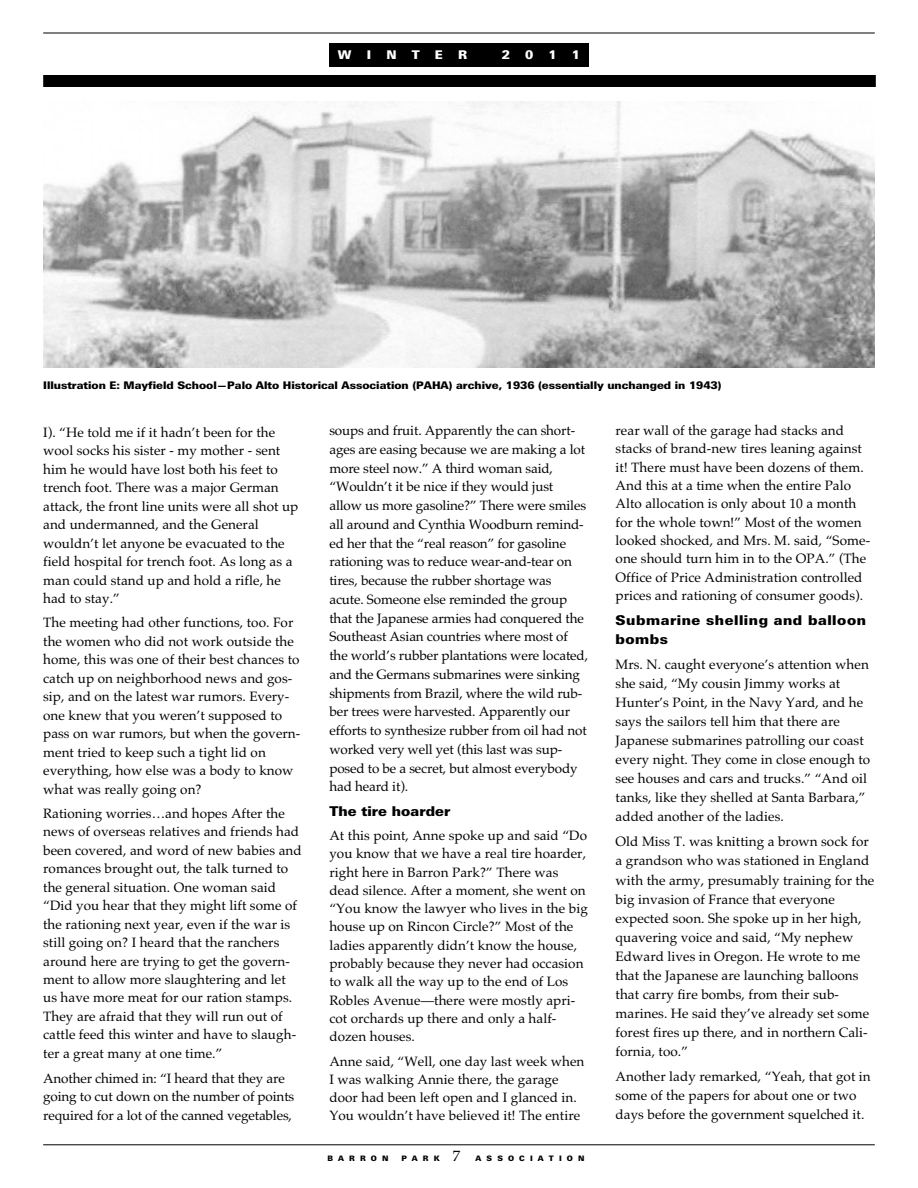
<style>
.page{position:relative;width:918px;height:1188px;background:#fff}
.page>*{position:absolute;margin:0;border:0;box-sizing:border-box;transform-origin:0 0}
.t1{font:13.5px/18.5px "Palatino";letter-spacing:.005em;color:#000}
.t2{font:900 13.5px/19px "Linotype Univers Basic";letter-spacing:.04em;color:#000}
.t3{font:900 13.5px "Linotype Univers Basic";letter-spacing:.005em;color:#000}
.t4{font:900 12px "Linotype Univers Basic";color:#fff}
.t5{font:900 10.5px "Linotype Univers Basic";color:#000}
.t6{font:900 7.5px "Linotype Univers Basic";letter-spacing:.685em;color:#000}
.s1{font-family:"Palatino";font-weight:400;font-size:15px}
</style>
<div class="page">
<hr style="left:43px;top:33px;width:832px;height:1px;background:#000">
<hr style="left:43px;top:1145px;width:832px;height:1px;background:#000">
<div style="left:329px;top:43px;width:260px;height:24px;background:#000"></div>
<div style="left:43px;top:75px;width:833px;height:12px;background:#000"></div>
<img style="left:43px;top:101px;width:832px;height:266px">
<p class="t4" style="left:338px;top:50px;width:15px">W</p>
<p class="t4" style="left:367px;top:50px;width:6px">I</p>
<p class="t4" style="left:386px;top:50px;width:12px">N</p>
<p class="t4" style="left:412px;top:50px;width:10px">T</p>
<p class="t4" style="left:435px;top:50px;width:9px">E</p>
<p class="t4" style="left:458px;top:50px;width:11px">R</p>
<p class="t4" style="left:502px;top:50px;width:10px">2</p>
<p class="t4" style="left:525px;top:50px;width:10px">0</p>
<p class="t4" style="left:548px;top:50px;width:10px">1</p>
<p class="t4" style="left:572px;top:50px;width:10px">1</p>
<p class="t5" style="left:43px;top:382px;width:680px">Illustration E: Mayfield School—Palo Alto Historical Association (PAHA) archive, 1936 (essentially unchanged in 1943)</p>
<p class="t1" style="left:43px;top:423px;width:257px">I). “He told me if it hadn’t been for the wool socks his sister - my mother - sent him he would have lost both his feet to trench foot. There was a major German attack, the front line units were all shot up and undermanned, and the General wouldn’t let anyone be evacuated to the field hospital for trench foot. As long as a man could stand up and hold a rifle, he had to stay.”</p>
<p class="t1" style="left:43px;top:614px;width:259px">The meeting had other functions, too. For the women who did not work outside the home, this was one of their best chances to catch up on neighborhood news and gos&shy;sip, and on the latest war rumors. Every&shy;one knew that you weren’t supposed to pass on war rumors, but when the govern&shy;ment tried to keep such a tight lid on everything, how else was a body to know what was really going on?</p>
<p class="t1" style="left:43px;top:804px;width:260px">Rationing worries…and hopes After the news of overseas relatives and friends had been covered, and word of new babies and romances brought out, the talk turned to the general situation. One woman said “Did you hear that they might lift some of the rationing next year, even if the war is still going on? I heard that the ranchers around here are trying to get the govern&shy;ment to allow more slaughtering and let us have more meat for our ration stamps.<br>They are afraid that they will run out of cattle feed this winter and have to slaugh&shy;ter a great many at one time.”</p>
<p class="t1" style="left:43px;top:1069px;width:253px">Another chimed in: “I heard that they are going to cut down on the number of points required for a lot of the canned vegetables,</p>
<p class="t1" style="left:329px;top:421px;width:260px">soups and fruit. Apparently the can short&shy;ages are easing because we are making a lot more steel now.” A third woman said, “Wouldn’t it be nice if they would just allow us more gasoline?” There were smiles all around and Cynthia Woodburn remind&shy;ed her that the “real reason” for gasoline rationing was to reduce wear-and-tear on tires, because the rubber shortage was acute. Someone else reminded the group that the Japanese armies had conquered the Southeast Asian countries where most of the world’s rubber plantations were located, and the Germans submarines were sinking shipments from Brazil, where the wild rub&shy;ber trees were harvested. Apparently our efforts to synthesize rubber from oil had not worked very well yet (this last was sup&shy;posed to be a secret, but almost everybody had heard it).</p>
<p class="t3" style="left:329px;top:806px;width:123px">The tire hoarder</p>
<p class="t1" style="left:329px;top:826px;width:260px">At this point, Anne spoke up and said “Do you know that we have a real tire hoarder, right here in Barron Park?” There was dead silence. After a moment, she went on “You know the lawyer who lives in the big house up on Rincon Circle?” Most of the ladies apparently didn’t know the house, probably because they never had occasion to walk all the way up to the end of Los Robles Avenue—there were mostly apri&shy;cot orchards up there and only a half&shy;dozen houses.</p>
<p class="t1" style="left:329px;top:1052px;width:257px">Anne said, “Well, one day last week when I was walking Annie there, the garage door had been left open and I glanced in.<br>You wouldn’t have believed it! The entire</p>
<p class="t6" style="left:327px;top:1156px;width:63px">BARRON</p>
<p class="t6" style="left:401px;top:1156px;width:185px">PARK <span class="s1">7</span> ASSOCIATION</p>
<p class="t1" style="left:616px;top:421px;width:256px">rear wall of the garage had stacks and stacks of brand-new tires leaning against it! There must have been dozens of them.<br>And this at a time when the entire Palo Alto allocation is only about 10 a month for the whole town!” Most of the women looked shocked, and Mrs. M. said, “Some&shy;one should turn him in to the OPA.” (The Office of Price Administration controlled prices and rationing of consumer goods).</p>
<p class="t2" style="left:616px;top:612px;width:252px">Submarine shelling and balloon bombs</p>
<p class="t1" style="left:616px;top:655px;width:256px;line-height:19px">Mrs. N. caught everyone’s attention when she said, “My cousin Jimmy works at Hunter’s Point, in the Navy Yard, and he says the sailors tell him that there are Japanese submarines patrolling our coast every night. They come in close enough to see houses and cars and trucks.” “And oil tanks, like they shelled at Santa Barbara,” added another of the ladies.</p>
<p class="t1" style="left:616px;top:832px;width:260px;line-height:19px">Old Miss T. was knitting a brown sock for a grandson who was stationed in England with the army, presumably training for the big invasion of France that everyone expected soon. She spoke up in her high, quavering voice and said, “My nephew Edward lives in Oregon. He wrote to me that the Japanese are launching balloons that carry fire bombs, from their sub&shy;marines. He said they’ve already set some forest fires up there, and in northern Cali&shy;fornia, too.”</p>
<p class="t1" style="left:616px;top:1067px;width:257px;line-height:19px">Another lady remarked, “Yeah, that got in some of the papers for about one or two days before the government squelched it.</p>
</div>
